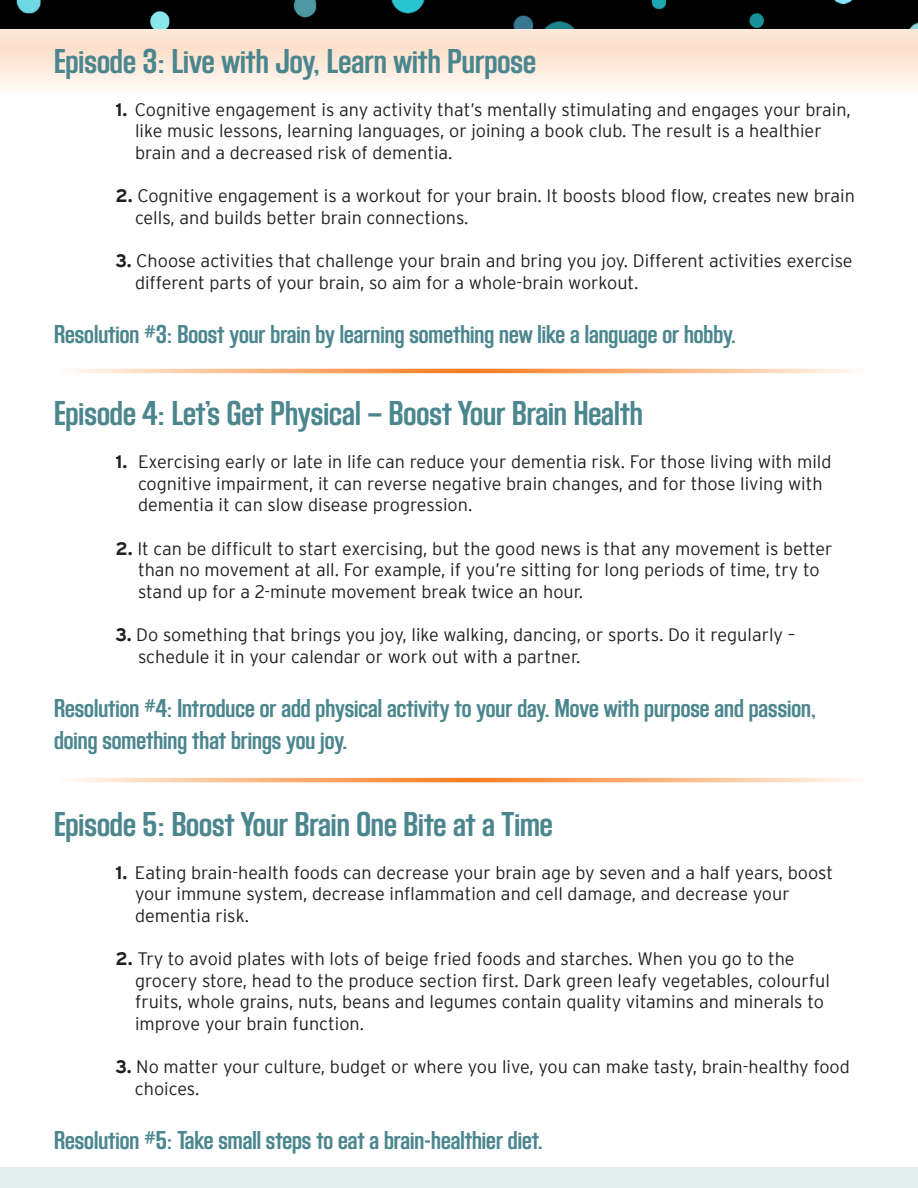
<style>
.page{position:relative;width:918px;height:1188px;background:#fff}
.page>*{position:absolute;margin:0;border:0;box-sizing:border-box;transform-origin:0 0}
.t1{font:700 condensed 36px "Block Gothic RR";color:#4b868e}
.t2{font:700 condensed 27px/32.4px "Block Gothic RR";color:#4b868e}
.t3{font:300 18px/21.6px "Interstate";color:#231f20}
.s1{font-weight:700}
</style>
<div class="page">
<svg style="left:70px;top:369px;width:785px;height:4px;background:#f9b683"></svg>
<svg style="left:70px;top:778px;width:785px;height:4px;background:#f9b683"></svg>
<svg style="left:0;top:28px;width:918px;height:61px;background:#f8e5d7"></svg>
<div style="left:0;top:1167px;width:918px;height:21px;background:#e2eced"></div>
<img style="left:0;top:0;width:918px;height:28px">
<p class="t1" style="left:54px;top:42px;width:484px">Episode 3: Live with Joy, Learn with Purpose</p>
<p class="t3" style="left:135px;top:98px;width:717px;text-indent:-20px"><span class="s1">1.</span> Cognitive engagement is any activity that’s mentally stimulating and engages your brain, like music lessons, learning languages, or joining a book club. The result is a healthier brain and a decreased risk of dementia.</p>
<p class="t3" style="left:135px;top:185px;width:721px;text-indent:-20px"><span class="s1">2.</span> Cognitive engagement is a workout for your brain. It boosts blood flow, creates new brain cells, and builds better brain connections.</p>
<p class="t3" style="left:135px;top:250px;width:719px;text-indent:-20px"><span class="s1">3.</span> Choose activities that challenge your brain and bring you joy. Different activities exercise different parts of your brain, so aim for a whole-brain workout.</p>
<p class="t2" style="left:54px;top:319px;width:684px">Resolution #3: Boost your brain by learning something new like a language or hobby.</p>
<p class="t1" style="left:54px;top:394px;width:591px">Episode 4: Let’s Get Physical – Boost Your Brain Health</p>
<p class="t3" style="left:138px;top:451px;width:695px;text-indent:-23px"><span class="s1">1.</span> Exercising early or late in life can reduce your dementia risk. For those living with mild cognitive impairment, it can reverse negative brain changes, and for those living with dementia it can slow disease progression.</p>
<p class="t3" style="left:138px;top:537px;width:696px;text-indent:-23px"><span class="s1">2.</span> It can be difficult to start exercising, but the good news is that any movement is better than no movement at all. For example, if you’re sitting for long periods of time, try to stand up for a 2-minute movement break twice an hour.</p>
<p class="t3" style="left:138px;top:624px;width:659px;text-indent:-23px"><span class="s1">3.</span> Do something that brings you joy, like walking, dancing, or sports. Do it regularly – schedule it in your calendar or work out with a partner.</p>
<p class="t2" style="left:54px;top:693px;width:764px">Resolution #4: Introduce or add physical activity to your day. Move with purpose and passion, doing something that brings you joy.</p>
<p class="t1" style="left:54px;top:805px;width:500px">Episode 5: Boost Your Brain One Bite at a Time</p>
<p class="t3" style="left:135px;top:862px;width:700px;text-indent:-20px"><span class="s1">1.</span> Eating brain-health foods can decrease your brain age by seven and a half years, boost your immune system, decrease inflammation and cell damage, and decrease your dementia risk.</p>
<p class="t3" style="left:135px;top:948px;width:696px;text-indent:-20px"><span class="s1">2.</span> Try to avoid plates with lots of beige fried foods and starches. When you go to the grocery store, head to the produce section first. Dark green leafy vegetables, colourful fruits, whole grains, nuts, beans and legumes contain quality vitamins and minerals to improve your brain function.</p>
<p class="t3" style="left:135px;top:1056px;width:716px;text-indent:-19px"><span class="s1">3.</span> No matter your culture, budget or where you live, you can make tasty, brain-healthy food choices.</p>
<p class="t2" style="left:54px;top:1125px;width:491px">Resolution #5: Take small steps to eat a brain-healthier diet.</p>
</div>
